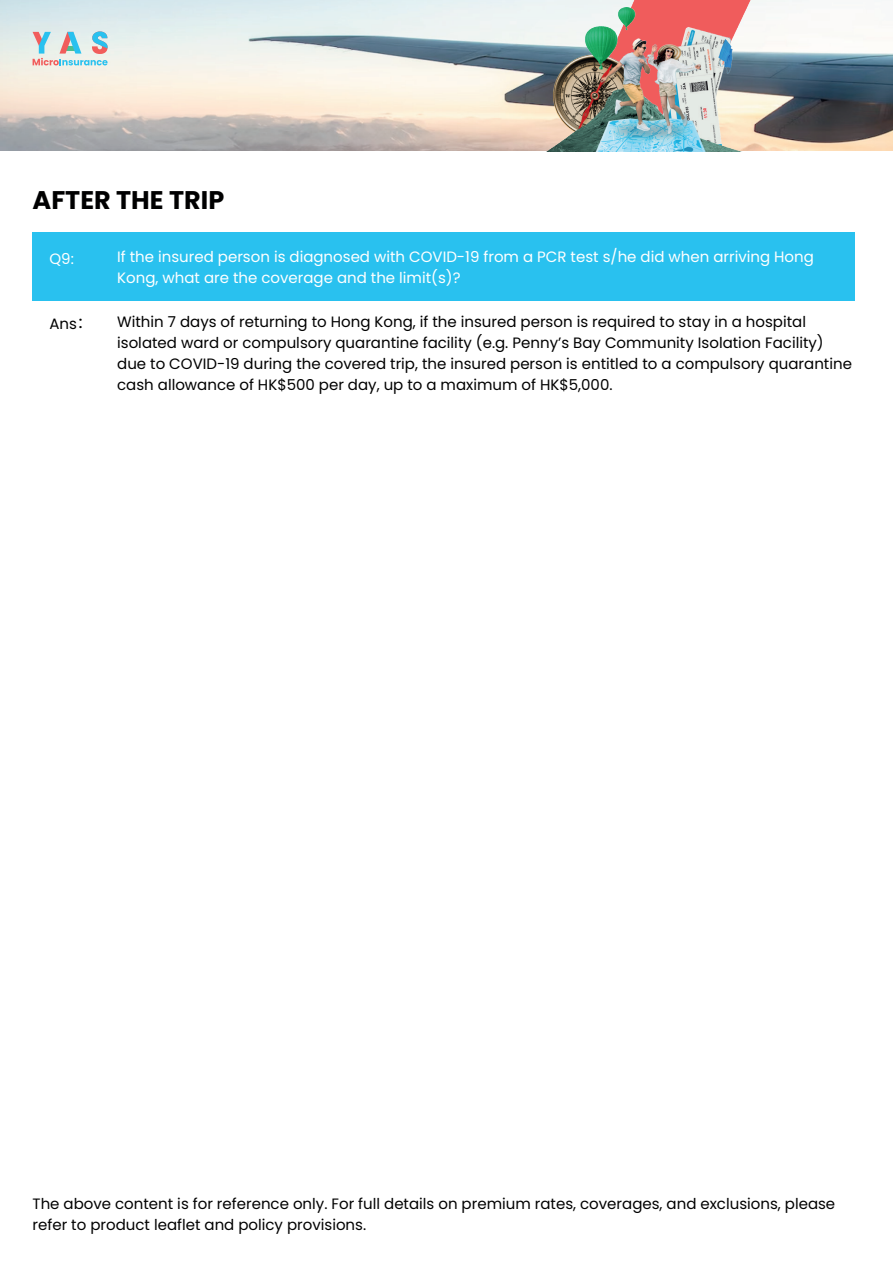
<style>
.page{position:relative;width:893px;height:1263px;background:#fff}
.page>*{position:absolute;margin:0;border:0;box-sizing:border-box;transform-origin:0 0}
.t1{font:700 25.5px "Poppins";color:#000001}
.t2{font:15px/21px "Poppins";color:#000001}
.t3{font:15px/21px "Poppins";color:#fff}
.s1{font-family:"Noto Sans Hant"}
</style>
<div class="page">
<img style="left:0;top:0;width:893px;height:151px">
<img style="left:549px;top:0;width:213px;height:151px">
<img style="left:546px;top:7px;width:199px;height:144px">
<svg style="left:33px;top:31px;width:75px;height:34px"></svg>
<div style="left:33px;top:232px;width:822px;height:69px;background:#29c1ef"></div>
<h1 class="t1" style="left:33px;top:185px;width:193px">AFTER THE TRIP</h1>
<p class="t3" style="left:49px;top:248px;width:26px">Q9:</p>
<p class="t3" style="left:117px;top:246px;width:698px">If the insured person is diagnosed with COVID-19 from a PCR test s/he did when arriving Hong<br>Kong, what are the coverage and the limit(s)?</p>
<p class="t2" style="left:49px;top:313px;width:40px">Ans<span class="s1">：</span></p>
<p class="t2" style="left:117px;top:311px;width:736px">Within 7 days of returning to Hong Kong, if the insured person is required to stay in a hospital isolated ward or compulsory quarantine facility (e.g. Penny’s Bay Community Isolation Facility) due to COVID-19 during the covered trip, the insured person is entitled to a compulsory quarantine cash allowance of HK$500 per day, up to a maximum of HK$5,000.</p>
<p class="t2" style="left:33px;top:1193px;width:804px">The above content is for reference only. For full details on premium rates, coverages, and exclusions, please refer to product leaflet and policy provisions.</p>
</div>
